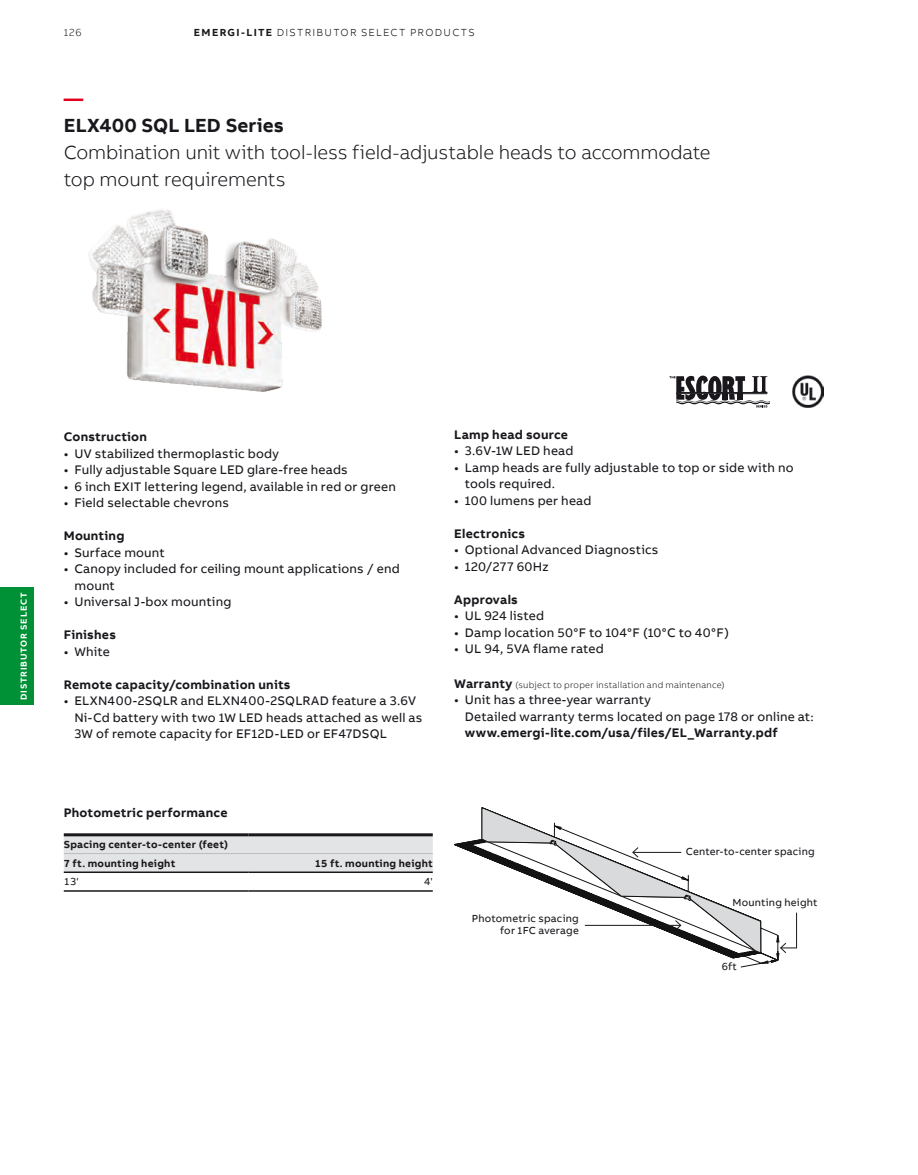
<style>
.page{position:relative;width:918px;height:1175px;background:#fff}
.page>*{position:absolute;margin:0;border:0;box-sizing:border-box;transform-origin:0 0}
.t1{font:300 19.5px/27px "AB Bvoice";letter-spacing:-.005em;color:#1a171c}
.t2{font:700 19.5px "AB Bvoice";letter-spacing:.005em;color:#1a171c}
.t3{font:700 19.5px "AB Bvoice";color:#e20020}
.t4{font:12.75px/16.5px "AB Bvoice";letter-spacing:.015em;color:#1a171c}
.t5{font:700 12.75px "AB Bvoice";letter-spacing:.02em;color:#1a171c}
.t6{font:10.5px/12px "AB Bvoice";letter-spacing:.02em;color:#1a171c;text-align:right}
.t7{font:700 10.5px/18.8px "AB Bvoice";letter-spacing:.025em;color:#1a171c}
.t8{font:300 10.5px "AB Bvoice";letter-spacing:.12em;color:#1a171c}
.t9{font:300 9px "AB Bvoice";letter-spacing:.025em;color:#1a171c}
.t10{font:700 9px "AB Bvoice";letter-spacing:.09em;color:#fff}
.s1{font-weight:700}
.s2{font-weight:700;font-size:12.75px}
</style>
<div class="page">
<div style="left:0;top:587px;width:34px;height:118px;background:#009036"></div>
<svg style="left:669px;top:375px;width:100px;height:32px"></svg>
<img style="left:792px;top:376px;width:31px;height:31px">
<svg style="left:454px;top:839px;width:27px;height:17px"></svg>
<svg style="left:481px;top:807px;width:316px;height:156px"></svg>
<div style="left:64px;top:836px;width:369px;height:35px;background:#e3e4e5"></div>
<hr style="left:64px;top:833px;width:184px;height:3px;background:#1a171c">
<hr style="left:248px;top:833px;width:185px;height:3px;background:#1a171c">
<hr style="left:64px;top:853px;width:184px;height:1px;background:#bcbdbf">
<hr style="left:248px;top:853px;width:185px;height:1px;background:#bcbdbf">
<hr style="left:64px;top:871px;width:184px;height:2px;background:#1a171c">
<hr style="left:248px;top:871px;width:185px;height:2px;background:#1a171c">
<hr style="left:64px;top:890px;width:184px;height:1px;background:#1a171c">
<hr style="left:248px;top:890px;width:185px;height:1px;background:#1a171c">
<img style="left:88px;top:210px;width:234px;height:182px">
<p class="t8" style="left:64px;top:26px;width:19px">126</p>
<p class="t8" style="left:194px;top:26px;width:282px"><span class="s1">EMERGI-LITE</span> DISTRIBUTOR SELECT PRODUCTS</p>
<h1 class="t3" style="left:64px;top:86px;width:21px">—</h1>
<h1 class="t2" style="left:64px;top:113px;width:222px">ELX400 SQL LED Series</h1>
<h1 class="t1" style="left:64px;top:139px;width:648px">Combination unit with tool-less field-adjustable heads to accommodate top mount requirements</h1>
<p class="t10" style="left:18px;top:700px;width:109px;rotate:-90deg">DISTRIBUTOR SELECT</p>
<p class="t5" style="left:64px;top:429px;width:85px">Construction</p>
<p class="t4" style="left:64px;top:445px;width:217px">• UV stabilized thermoplastic body</p>
<p class="t4" style="left:64px;top:462px;width:286px">• Fully adjustable Square LED glare-free heads</p>
<p class="t4" style="left:64px;top:478px;width:334px">• 6 inch EXIT lettering legend, available in red or green</p>
<p class="t4" style="left:64px;top:495px;width:167px">• Field selectable chevrons</p>
<p class="t5" style="left:64px;top:528px;width:62px">Mounting</p>
<p class="t4" style="left:64px;top:544px;width:103px">• Surface mount</p>
<p class="t4" style="left:74px;top:561px;width:327px;text-indent:-11px">• Canopy included for ceiling mount applications / end mount</p>
<p class="t4" style="left:64px;top:594px;width:169px">• Universal J-box mounting</p>
<p class="t5" style="left:64px;top:627px;width:54px">Finishes</p>
<p class="t4" style="left:64px;top:643px;width:48px">• White</p>
<p class="t5" style="left:64px;top:676px;width:228px">Remote capacity/combination units</p>
<p class="t4" style="left:74px;top:693px;width:350px;text-indent:-11px">• ELXN400-2SQLR and ELXN400-2SQLRAD feature a 3.6V<br>Ni-Cd battery with two 1W LED heads attached as well as<br>3W of remote capacity for EF12D-LED or EF47DSQL</p>
<p class="t5" style="left:454px;top:426px;width:115px">Lamp head source</p>
<p class="t4" style="left:454px;top:442px;width:121px">• 3.6V-1W LED head</p>
<p class="t4" style="left:465px;top:459px;width:330px;text-indent:-11px">• Lamp heads are fully adjustable to top or side with no tools required.</p>
<p class="t4" style="left:454px;top:492px;width:139px">• 100 lumens per head</p>
<p class="t5" style="left:454px;top:525px;width:72px">Electronics</p>
<p class="t4" style="left:454px;top:541px;width:206px">• Optional Advanced Diagnostics</p>
<p class="t4" style="left:454px;top:558px;width:96px">• 120/277 60Hz</p>
<p class="t5" style="left:454px;top:591px;width:65px">Approvals</p>
<p class="t4" style="left:454px;top:607px;width:91px">• UL 924 listed</p>
<p class="t4" style="left:454px;top:624px;width:276px">• Damp location 50°F to 104°F (10°C to 40°F)</p>
<p class="t4" style="left:454px;top:640px;width:151px">• UL 94, 5VA flame rated</p>
<p class="t9" style="left:454px;top:679px;width:272px"><span class="s2">Warranty</span> (subject to proper installation and maintenance)</p>
<p class="t4" style="left:465px;top:691px;width:350px;text-indent:-11px">• Unit has a three-year warranty<br>Detailed warranty terms located on page 178 or online at:</p>
<p class="t5" style="left:465px;top:725px;width:315px">www.emergi-lite.com/usa/files/EL_Warranty.pdf</p>
<p class="t5" style="left:64px;top:804px;width:165px">Photometric performance</p>
<p class="t7" style="left:64px;top:835px;width:166px">Spacing center-to-center (feet)<br>7 ft. mounting height</p>
<p class="t7" style="left:315px;top:854px;width:119px">15 ft. mounting height</p>
<p class="t6" style="left:64px;top:876px;width:16px">13'</p>
<p class="t6" style="left:424px;top:876px;width:10px">4'</p>
<p class="t6" style="left:472px;top:913px;width:109px">Photometric spacing for 1FC average</p>
<p class="t6" style="left:686px;top:846px;width:130px">Center-to-center spacing</p>
<p class="t6" style="left:732px;top:896px;width:87px">Mounting height</p>
<p class="t6" style="left:722px;top:960px;width:17px">6ft</p>
</div>
